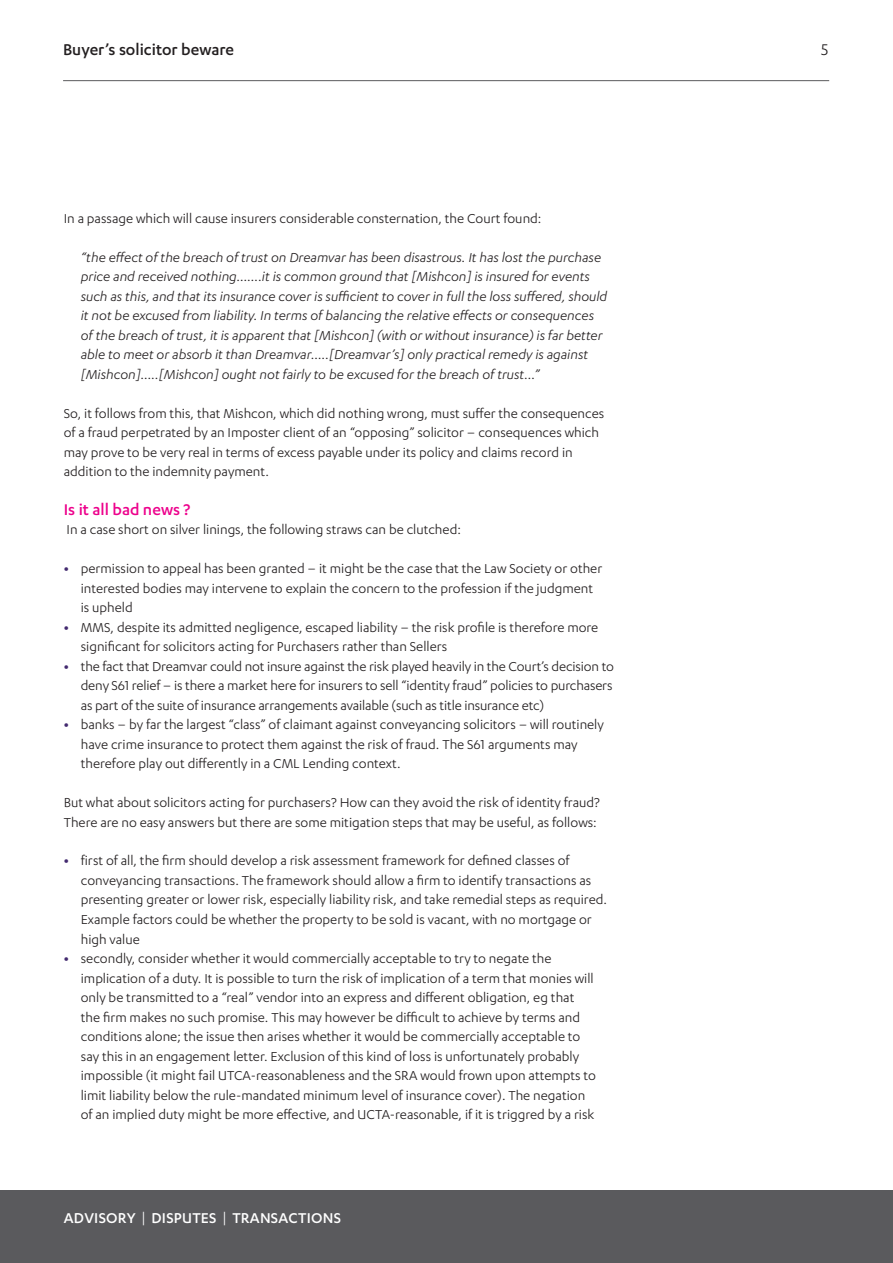
<style>
.page{position:relative;width:893px;height:1263px;background:#fff}
.page>*{position:absolute;margin:0;border:0;box-sizing:border-box;transform-origin:0 0}
.t1{font:500 18px "Karbon";color:#231f20}
.Heading_2__pink{font:500 18px "Karbon";color:#ed028c}
.t2{font:18px "Karbon";color:#231f20}
.t3{font:500 16.5px "Karbon";letter-spacing:.015em;color:#fff}
.Body{font:15px/19.5px "Karbon";color:#231f20}
.Body-2{font:italic 15px/19.5px "Karbon";color:#231f20}
.s1{font-weight:700;color:#432a6f}
.s2{font-weight:400}
</style>
<div class="page">
<hr style="left:63px;top:80px;width:766px;height:1px;background:#5a5a5d">
<div style="left:0;top:1191px;width:893px;height:72px;background:#5a5a5d"></div>
<p class="t1" style="left:63px;top:39px;width:173px">Buyer’s solicitor beware</p>
<p class="t2" style="left:821px;top:39px;width:9px">5</p>
<p class="Body" style="left:64px;top:208px;width:479px">In a passage which will cause insurers considerable consternation, the Court found:</p>
<p class="Body-2" style="left:81px;top:247px;width:528px">“the effect of the breach of trust on Dreamvar has been disastrous. It has lost the purchase price and received nothing…….it is common ground that [Mishcon] is insured for events such as this, and that its insurance cover is sufficient to cover in full the loss suffered, should it not be excused from liability. In terms of balancing the relative effects or consequences of the breach of trust, it is apparent that [Mishcon] (with or without insurance) is far better able to meet or absorb it than Dreamvar…..[Dreamvar’s] only practical remedy is against [Mishcon]…..[Mishcon] ought not fairly to be excused for the breach of trust…”</p>
<p class="Body" style="left:64px;top:403px;width:542px">So, it follows from this, that Mishcon, which did nothing wrong, must suffer the consequences of a fraud perpetrated by an Imposter client of an “opposing” solicitor – consequences which may prove to be very real in terms of excess payable under its policy and claims record in addition to the indemnity payment.</p>
<p class="Heading_2__pink" style="left:64px;top:499px;width:128px">Is it all bad news ?</p>
<p class="Body" style="left:67px;top:520px;width:396px">In a case short on silver linings, the following straws can be clutched:</p>
<p class="Body" style="left:81px;top:558px;width:523px;text-indent:-17px"><span class="s1">•</span> permission to appeal has been granted – it might be the case that the Law Society or other interested bodies may intervene to explain the concern to the profession if the judgment is upheld</p>
<p class="Body" style="left:81px;top:617px;width:519px;text-indent:-17px"><span class="s1">•</span> MMS, despite its admitted negligence, escaped liability – the risk profile is therefore more significant for solicitors acting for Purchasers rather than Sellers</p>
<p class="Body" style="left:81px;top:656px;width:535px;text-align:justify;text-indent:-17px"><span class="s1">•</span> the fact that Dreamvar could not insure against the risk played heavily in the Court’s decision to deny S61 relief – is there a market here for insurers to sell “identity fraud” policies to purchasers as part of the suite of insurance arrangements available (such as title insurance etc)</p>
<p class="Body" style="left:81px;top:714px;width:525px;text-indent:-17px"><span class="s1">•</span> banks – by far the largest “class” of claimant against conveyancing solicitors – will routinely have crime insurance to protect them against the risk of fraud. The S61 arguments may therefore play out differently in a CML Lending context.</p>
<p class="Body" style="left:64px;top:792px;width:538px">But what about solicitors acting for purchasers? How can they avoid the risk of identity fraud?<br>There are no easy answers but there are some mitigation steps that may be useful, as follows:</p>
<p class="Body" style="left:81px;top:851px;width:528px;text-indent:-17px"><span class="s1">•</span> first of all, the firm should develop a risk assessment framework for defined classes of conveyancing transactions. The framework should allow a firm to identify transactions as presenting greater or lower risk, especially liability risk, and take remedial steps as required.<br>Example factors could be whether the property to be sold is vacant, with no mortgage or high value</p>
<p class="Body" style="left:81px;top:948px;width:517px;text-indent:-17px"><span class="s1">•</span> secondly, consider whether it would commercially acceptable to try to negate the implication of a duty. It is possible to turn the risk of implication of a term that monies will only be transmitted to a “real” vendor into an express and different obligation, eg that the firm makes no such promise. This may however be difficult to achieve by terms and conditions alone; the issue then arises whether it would be commercially acceptable to say this in an engagement letter. Exclusion of this kind of loss is unfortunately probably impossible (it might fail UTCA-reasonableness and the SRA would frown upon attempts to limit liability below the rule-mandated minimum level of insurance cover). The negation of an implied duty might be more effective, and UCTA-reasonable, if it is triggred by a risk</p>
<p class="t3" style="left:64px;top:1208px;width:279px">ADVISORY <span class="s2">|</span> DISPUTES <span class="s2">|</span> TRANSACTIONS</p>
</div>
